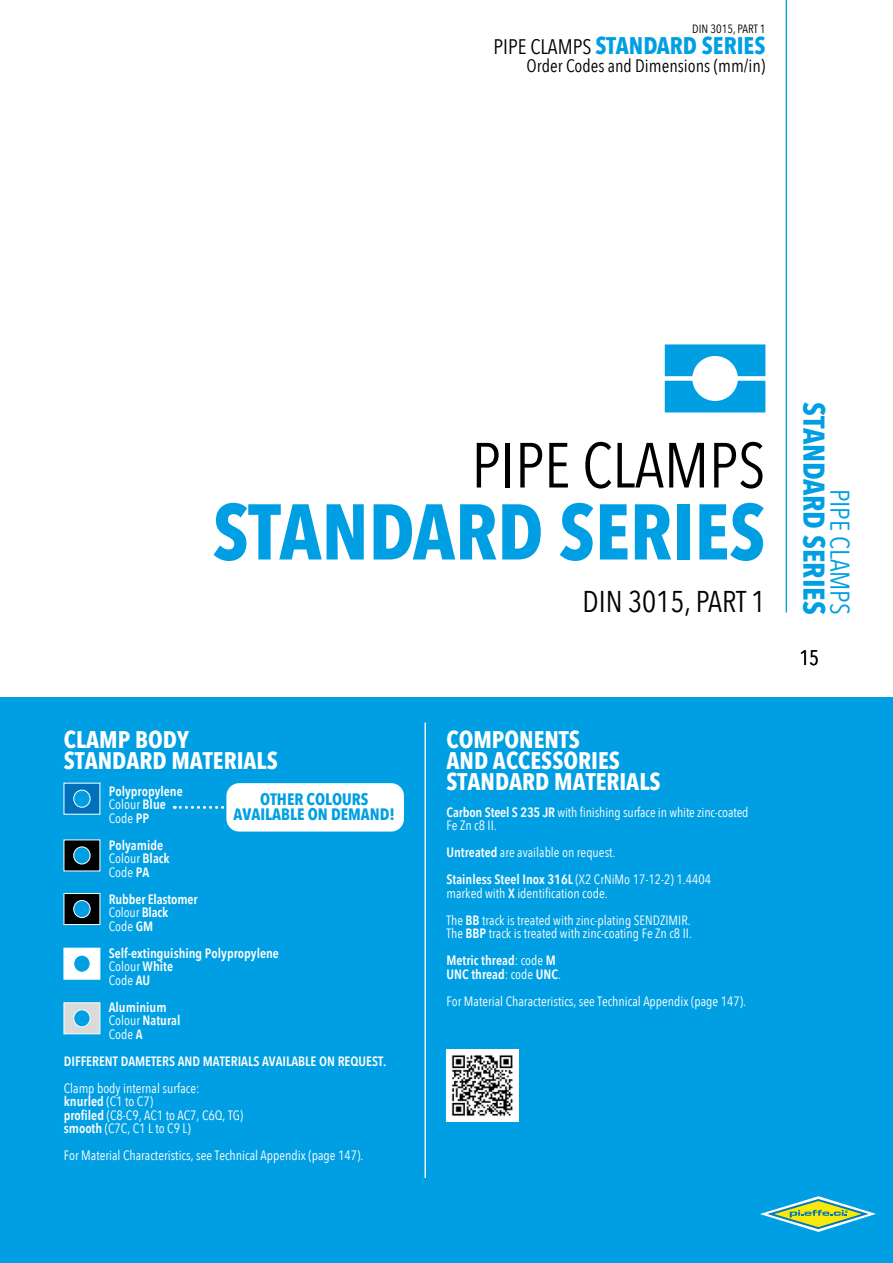
<style>
.page{position:relative;width:893px;height:1263px;background:#fff}
.page>*{position:absolute;margin:0;border:0;box-sizing:border-box;transform-origin:0 0}
.t1{font:700 78px "Avenir Next Condensed";color:#009fe3}
.t2{font:63px "Avenir Next Condensed";color:#000}
.t3{font:700 30px "Avenir Next Condensed";color:#009fe3}
.t4{font:30px "Avenir Next Condensed";color:#000}
.t5{font:27px "Avenir Next Condensed";color:#009fe3}
.t6{font:700 24px/21px "Avenir Next Condensed";color:#fff}
.t7{font:700 24px "Avenir Next Condensed";color:#009fe3}
.t8{font:21px "Avenir Next Condensed";color:#000}
.t9{font:18px "Avenir Next Condensed";color:#000}
.t10{font:700 16.5px/15px "Avenir Next Condensed";color:#009fe3;text-align:center}
.t11{font:13.5px/13.5px "Avenir Next Condensed";color:#fff}
.t12{font:600 13.5px/13.5px "Avenir Next Condensed";color:#fff}
.t13{font:12px "Avenir Next Condensed";color:#000}
.s1{font-weight:400;font-size:21px;color:#000}
.s2{font-weight:400}
.s3{font-weight:600}
</style>
<div class="page">
<div style="left:0;top:697px;width:893px;height:566px;background:#009fe3"></div>
<svg style="left:760px;top:1196px;width:116px;height:36px"></svg>
<hr style="left:786px;top:0;width:1px;height:612px;background:#009fe3">
<hr style="left:425px;top:722px;width:1px;height:456px;background:#fff">
<svg style="left:665px;top:344px;width:100px;height:68px"></svg>
<svg style="left:63px;top:782px;width:38px;height:33px"></svg>
<svg style="left:63px;top:839px;width:38px;height:33px"></svg>
<svg style="left:63px;top:893px;width:38px;height:32px"></svg>
<svg style="left:63px;top:947px;width:38px;height:33px"></svg>
<svg style="left:63px;top:1002px;width:38px;height:32px"></svg>
<div style="left:226px;top:783px;width:178px;height:48px;background:#fff;border-radius:13px"></div>
<svg style="left:174px;top:806px;width:53px;height:3px"></svg>
<img style="left:446px;top:1049px;width:72px;height:72px">
<p class="t13" style="left:692px;top:19px;width:75px">DIN 3015, PART 1</p>
<h3 class="t7" style="left:494px;top:31px;width:273px"><span class="s1">PIPE CLAMPS</span> STANDARD SERIES</h3>
<h3 class="t9" style="left:527px;top:51px;width:240px">Order Codes and Dimensions (mm/in)</h3>
<h2 class="t2" style="left:472px;top:412px;width:295px">PIPE CLAMPS</h2>
<h1 class="t1" style="left:213px;top:484px;width:554px">STANDARD SERIES</h1>
<h3 class="t4" style="left:582px;top:576px;width:184px">DIN 3015, PART 1</h3>
<h3 class="t6" style="left:64px;top:728px;width:216px">CLAMP BODY<br>STANDARD MATERIALS</h3>
<p class="t12" style="left:109px;top:784px;width:76px">Polypropylene<br><span class="s2">Colour</span> Blue<br><span class="s2">Code</span> PP</p>
<p class="t12" style="left:109px;top:838px;width:62px">Polyamide<br><span class="s2">Colour</span> Black<br><span class="s2">Code</span> PA</p>
<p class="t12" style="left:109px;top:892px;width:90px">Rubber Elastomer<br><span class="s2">Colour</span> Black<br><span class="s2">Code</span> GM</p>
<p class="t12" style="left:109px;top:946px;width:172px">Self-extinguishing Polypropylene<br><span class="s2">Colour</span> White<br><span class="s2">Code</span> AU</p>
<p class="t12" style="left:109px;top:1000px;width:73px">Aluminium<br><span class="s2">Colour</span> Natural<br><span class="s2">Code</span> A</p>
<p class="t12" style="left:64px;top:1054px;width:324px">DIFFERENT DAMETERS AND MATERIALS AVAILABLE ON REQUEST.</p>
<p class="t11" style="left:64px;top:1080px;width:181px">Clamp body internal surface:<br><span class="s3">knurled</span> (C1 to C7)<br><span class="s3">profiled</span> (C8-C9, AC1 to AC7, C6Q, TG) <span class="s3">smooth</span> (C7C, C1 L to C9 L)</p>
<p class="t11" style="left:64px;top:1148px;width:301px">For Material Characteristics, see Technical Appendix (page 147).</p>
<p class="t10" style="left:233px;top:792px;width:163px">OTHER COLOURS<br>AVAILABLE ON DEMAND!</p>
<h3 class="t6" style="left:446px;top:728px;width:216px">COMPONENTS<br>AND ACCESSORIES<br>STANDARD MATERIALS</h3>
<p class="t11" style="left:446px;top:804px;width:304px"><span class="s3">Carbon Steel S 235 JR</span> with finishing surface in white zinc-coated<br>Fe Zn c8 II.</p>
<p class="t11" style="left:446px;top:838px;width:266px;line-height:27px"><span class="s3">Untreated</span> are available on request.<br><span class="s3">Stainless Steel Inox 316L</span> (X2 CrNiMo 17-12-2) 1.4404</p>
<p class="t11" style="left:446px;top:879px;width:246px;line-height:27px">marked with <span class="s3">X</span> identification code.<br>The <span class="s3">BB</span> track is treated with zinc-plating SENDZIMIR.</p>
<p class="t11" style="left:446px;top:919px;width:247px;line-height:27px">The <span class="s3">BBP</span> track is treated with zinc-coating Fe Zn c8 II.<br><span class="s3">Metric thread</span>: code <span class="s3">M</span></p>
<p class="t11" style="left:446px;top:960px;width:301px;line-height:27px"><span class="s3">UNC thread</span>: code <span class="s3">UNC</span>.<br>For Material Characteristics, see Technical Appendix (page 147).</p>
<h3 class="t3" style="left:832px;top:402px;width:214px;rotate:90deg">STANDARD SERIES</h3>
<h3 class="t5" style="left:863px;top:489px;width:127px;rotate:90deg">PIPE CLAMPS</h3>
<h3 class="t8" style="left:799px;top:639px;width:21px">15</h3>
</div>
